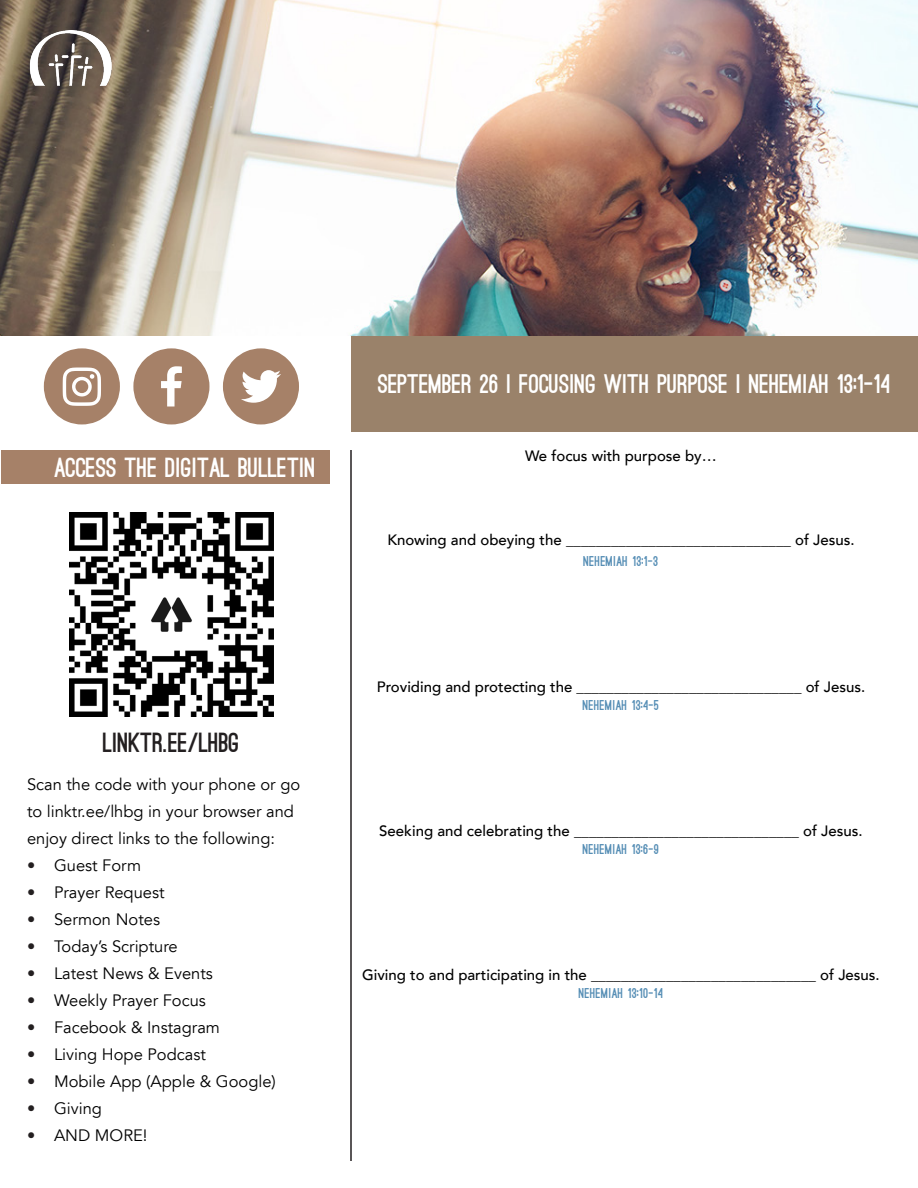
<style>
.page{position:relative;width:918px;height:1188px;background:#fff}
.page>*{position:absolute;margin:0;border:0;box-sizing:border-box;transform-origin:0 0}
.t1{font:78.75px "Smartphone Color Pro";color:#a68168}
.t2{font:900 26.25px "Ostrich Sans";color:#fff}
.t3{font:900 26.25px "Ostrich Sans";color:#231f20}
.t4{font:900 25.5px "Ostrich Sans";color:#fff}
.t5{font:16.5px/27px "Avenir LT";color:#000}
.t6{font:500 15px "Avenir LT";color:#000}
.t7{font:900 13.5px "Ostrich Sans";letter-spacing:.02em;color:#568eb5}
.s1{color:#231f20}
</style>
<div class="page">
<img style="left:0;top:0;width:918px;height:336px">
<div style="left:351px;top:336px;width:567px;height:96px;background:#9a826a"></div>
<div style="left:1px;top:450px;width:328px;height:34px;background:#a68168"></div>
<hr style="left:350px;top:450px;width:2px;height:711px;background:#231f20">
<img style="left:27px;top:30px;width:89px;height:55px">
<img style="left:69px;top:512px;width:205px;height:205px">
<p class="t1" style="left:43px;top:346px;width:258px">lft</p>
<p class="t2" style="left:54px;top:457px;width:263px">ACCESS THE DIGITAL BULLETIN</p>
<p class="t3" style="left:103px;top:733px;width:138px">LINKTR.EE/LHBG</p>
<p class="t5" style="left:27px;top:771px;width:275px">Scan the code with your phone or go to linktr.ee/lhbg in your browser and enjoy direct links to the following:</p>
<p class="t5" style="left:27px;top:852px;width:116px"><span class="s1">•</span> Guest Form</p>
<p class="t5" style="left:27px;top:879px;width:139px"><span class="s1">•</span> Prayer Request</p>
<p class="t5" style="left:27px;top:906px;width:135px"><span class="s1">•</span> Sermon Notes</p>
<p class="t5" style="left:27px;top:933px;width:152px"><span class="s1">•</span> Today’s Scripture</p>
<p class="t5" style="left:27px;top:960px;width:187px"><span class="s1">•</span> Latest News &amp; Events</p>
<p class="t5" style="left:27px;top:987px;width:180px"><span class="s1">•</span> Weekly Prayer Focus</p>
<p class="t5" style="left:27px;top:1014px;width:195px"><span class="s1">•</span> Facebook &amp; Instagram</p>
<p class="t5" style="left:27px;top:1041px;width:180px"><span class="s1">•</span> Living Hope Podcast</p>
<p class="t5" style="left:27px;top:1068px;width:250px"><span class="s1">•</span> Mobile App (Apple &amp; Google)</p>
<p class="t5" style="left:27px;top:1095px;width:76px"><span class="s1">•</span> Giving</p>
<p class="t5" style="left:27px;top:1122px;width:122px"><span class="s1">•</span> AND MORE!</p>
<p class="t4" style="left:378px;top:375px;width:514px">SEPTEMBER 26 | FOCUSING WITH PURPOSE | NEHEMIAH 13:1-14</p>
<p class="t6" style="left:525px;top:447px;width:193px">We focus with purpose by…</p>
<p class="t6" style="left:387px;top:531px;width:469px">Knowing and obeying the ______________________________ of Jesus.</p>
<p class="t7" style="left:584px;top:556px;width:76px">NEHEMIAH 13:1-3</p>
<p class="t6" style="left:377px;top:678px;width:490px">Providing and protecting the ______________________________ of Jesus.</p>
<p class="t7" style="left:583px;top:700px;width:78px">NEHEMIAH 13:4-5</p>
<p class="t6" style="left:379px;top:822px;width:485px">Seeking and celebrating the ______________________________ of Jesus.</p>
<p class="t7" style="left:583px;top:844px;width:78px">NEHEMIAH 13:6-9</p>
<p class="t6" style="left:362px;top:966px;width:519px">Giving to and participating in the ______________________________ of Jesus.</p>
<p class="t7" style="left:579px;top:988px;width:86px">NEHEMIAH 13:10-14</p>
</div>
